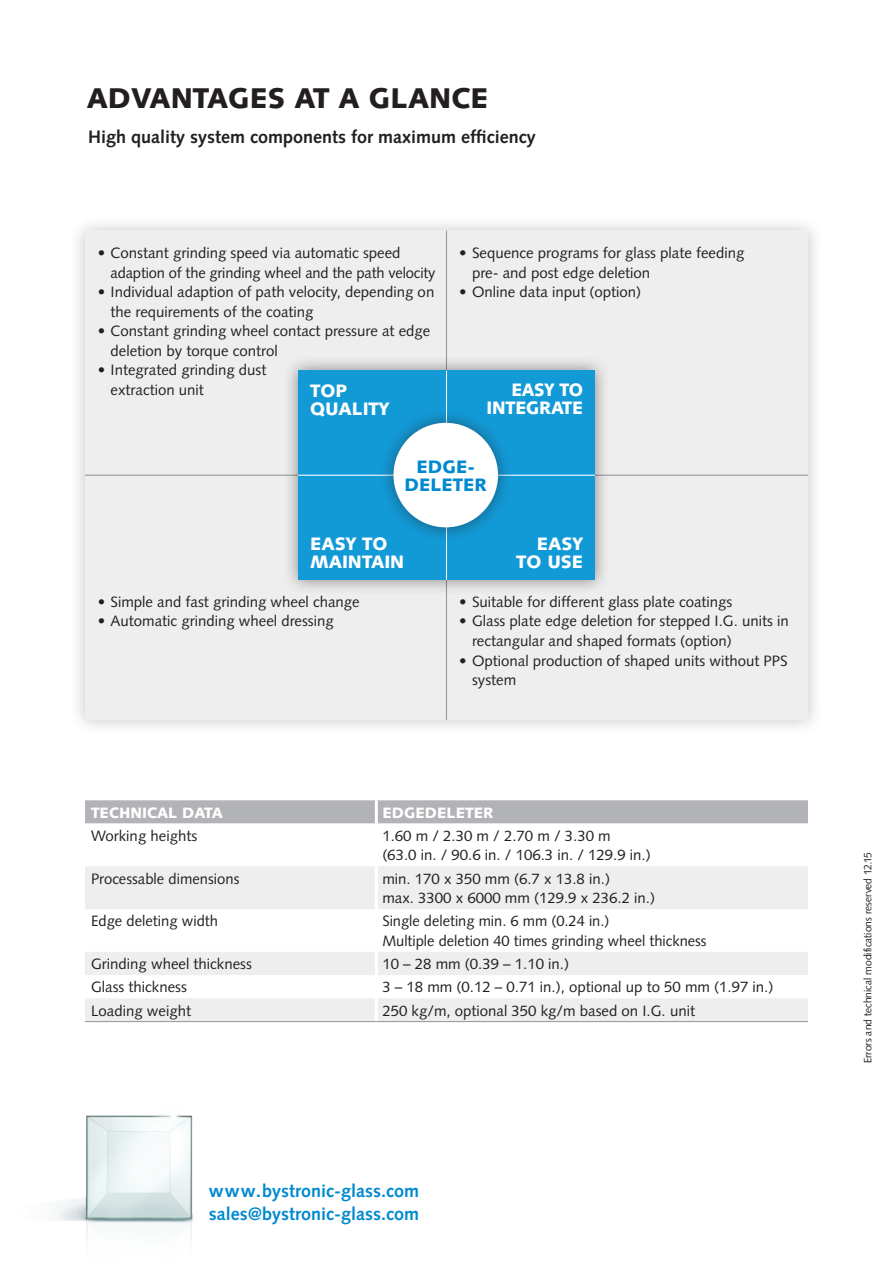
<style>
.page{position:relative;width:893px;height:1263px;background:#fff}
.page>*{position:absolute;margin:0;border:0;box-sizing:border-box;transform-origin:0 0}
.t1{font:900 28.5px "Syntax LT Std";color:#231f20}
.t2{font:700 18px "Syntax LT Std";color:#231f20}
.t3{font:900 18px "Syntax LT Std";color:#fff}
.t4{font:700 18px "Syntax LT Std";color:#0089cf}
.t5{font:700 18px "Syntax LT Std";color:#0089cf;scale:1.06 1}
.t6{font:900 18px "Syntax LT Std";color:#0089cf}
.t7{font:900 18px "Syntax LT Std";color:#fff;scale:.95 1}
.t8{font:15px/19.5px "Syntax LT Std";color:#231f20}
.t9{font:900 15px "Syntax LT Std";color:#fff}
.t10{font:10.5px "Synthese BSK";color:#231f20}
</style>
<div class="page">
<div style="left:69px;top:215px;width:755px;height:521px;background:#231f20;opacity:.26"></div>
<div style="left:85px;top:231px;width:723px;height:489px;background:#eeeeef"></div>
<hr style="left:446px;top:231px;width:1px;height:489px;background:#939598">
<hr style="left:85px;top:475px;width:723px;height:1px;background:#939598">
<div style="left:282px;top:355px;width:329px;height:240px;background:#231f20;opacity:.51"></div>
<div style="left:298px;top:371px;width:297px;height:209px;background:#129ad7"></div>
<div style="left:85px;top:800px;width:723px;height:23px;background:#b2b3b7"></div>
<svg style="left:85px;top:823px;width:723px;height:1px"></svg>
<svg style="left:85px;top:866px;width:723px;height:155px;fill:#eeeeef"></svg>
<hr style="left:375px;top:800px;width:3px;height:23px;background:#fff">
<hr style="left:375px;top:823px;width:3px;height:43px;background:#fff">
<hr style="left:375px;top:866px;width:3px;height:43px;background:#fff">
<hr style="left:375px;top:909px;width:3px;height:43px;background:#fff">
<hr style="left:375px;top:952px;width:3px;height:23px;background:#fff">
<hr style="left:375px;top:975px;width:3px;height:23px;background:#fff">
<hr style="left:375px;top:998px;width:3px;height:23px;background:#fff">
<hr style="left:85px;top:1021px;width:291px;height:1px;background:#939598">
<hr style="left:376px;top:1021px;width:432px;height:1px;background:#939598">
<hr style="left:446px;top:371px;width:1px;height:209px;background:#fff">
<hr style="left:298px;top:475px;width:297px;height:1px;background:#fff">
<div style="left:378px;top:407px;width:135px;height:136px;background:#231f20;opacity:.51"></div>
<div style="left:393px;top:423px;width:105px;height:104px;background:#fff;border-radius:50%"></div>
<img style="left:58px;top:1115px;width:135px;height:127px">
<p class="t1" style="left:87px;top:81px;width:403px">ADVANTAGES AT A GLANCE</p>
<p class="t2" style="left:88px;top:127px;width:449px">High quality system components for maximum efficiency</p>
<p class="t8" style="left:111px;top:244px;width:326px;text-indent:-13px">• Constant grinding speed via automatic speed adaption of the grinding wheel and the path velocity</p>
<p class="t8" style="left:111px;top:283px;width:325px;text-indent:-13px">• Individual adaption of path velocity, depending on the requirements of the coating</p>
<p class="t8" style="left:111px;top:322px;width:321px;text-indent:-13px">• Constant grinding wheel contact pressure at edge deletion by torque control</p>
<p class="t8" style="left:111px;top:361px;width:157px;text-indent:-13px">• Integrated grinding dust extraction unit</p>
<p class="t3" style="left:310px;top:380px;width:38px">TOP</p>
<p class="t3" style="left:310px;top:398px;width:81px">QUALITY</p>
<p class="t8" style="left:472px;top:244px;width:274px;text-indent:-13px">• Sequence programs for glass plate feeding pre- and post edge deletion</p>
<p class="t8" style="left:459px;top:283px;width:183px">• Online data input (option)</p>
<p class="t7" style="left:511px;top:379px;width:77px">EASY TO</p>
<p class="t3" style="left:486px;top:397px;width:98px">INTEGRATE</p>
<p class="t6" style="left:416px;top:456px;width:60px">EDGE-</p>
<p class="t6" style="left:405px;top:474px;width:84px">DELETER</p>
<p class="t3" style="left:310px;top:533px;width:79px">EASY TO</p>
<p class="t3" style="left:310px;top:551px;width:96px">MAINTAIN</p>
<p class="t3" style="left:537px;top:533px;width:48px">EASY</p>
<p class="t3" style="left:516px;top:551px;width:68px">TO USE</p>
<p class="t8" style="left:98px;top:592px;width:263px">• Simple and fast grinding wheel change</p>
<p class="t8" style="left:98px;top:612px;width:237px">• Automatic grinding wheel dressing</p>
<p class="t8" style="left:459px;top:592px;width:275px">• Suitable for different glass plate coatings</p>
<p class="t8" style="left:472px;top:612px;width:318px;text-indent:-13px">• Glass plate edge deletion for stepped I.G. units in rectangular and shaped formats (option)</p>
<p class="t8" style="left:472px;top:651px;width:317px;text-indent:-13px">• Optional production of shaped units without PPS system</p>
<p class="t9" style="left:91px;top:803px;width:133px">TECHNICAL DATA</p>
<p class="t9" style="left:382px;top:803px;width:113px">EDGEDELETER</p>
<p class="t8" style="left:91px;top:826px;width:108px">Working heights</p>
<p class="t8" style="left:382px;top:826px;width:230px">1.60 m / 2.30 m / 2.70 m / 3.30 m</p>
<p class="t8" style="left:382px;top:845px;width:270px">(63.0 in. / 90.6 in. / 106.3 in. / 129.9 in.)</p>
<p class="t8" style="left:91px;top:869px;width:150px">Processable dimensions</p>
<p class="t8" style="left:382px;top:869px;width:229px">min. 170 x 350 mm (6.7 x 13.8 in.)</p>
<p class="t8" style="left:382px;top:888px;width:274px">max. 3300 x 6000 mm (129.9 x 236.2 in.)</p>
<p class="t8" style="left:91px;top:911px;width:129px">Edge deleting width</p>
<p class="t8" style="left:382px;top:911px;width:326px">Single deleting min. 6 mm (0.24 in.)<br>Multiple deletion 40 times grinding wheel thickness</p>
<p class="t8" style="left:91px;top:954px;width:162px">Grinding wheel thickness</p>
<p class="t8" style="left:382px;top:954px;width:188px">10 – 28 mm (0.39 – 1.10 in.)</p>
<p class="t8" style="left:91px;top:977px;width:97px">Glass thickness</p>
<p class="t8" style="left:382px;top:977px;width:393px">3 – 18 mm (0.12 – 0.71 in.), optional up to 50 mm (1.97 in.)</p>
<p class="t8" style="left:91px;top:1001px;width:102px">Loading weight</p>
<p class="t8" style="left:382px;top:1001px;width:314px">250 kg/m, optional 350 kg/m based on I.G. unit</p>
<p class="t5" style="left:209px;top:1180px;width:200px">www.bystronic-glass.com</p>
<p class="t4" style="left:209px;top:1204px;width:212px">sales@bystronic-glass.com</p>
<p class="t10" style="left:862px;top:1063px;width:212px;rotate:-90deg">Errors and technical modifications reserved 12.15</p>
</div>
